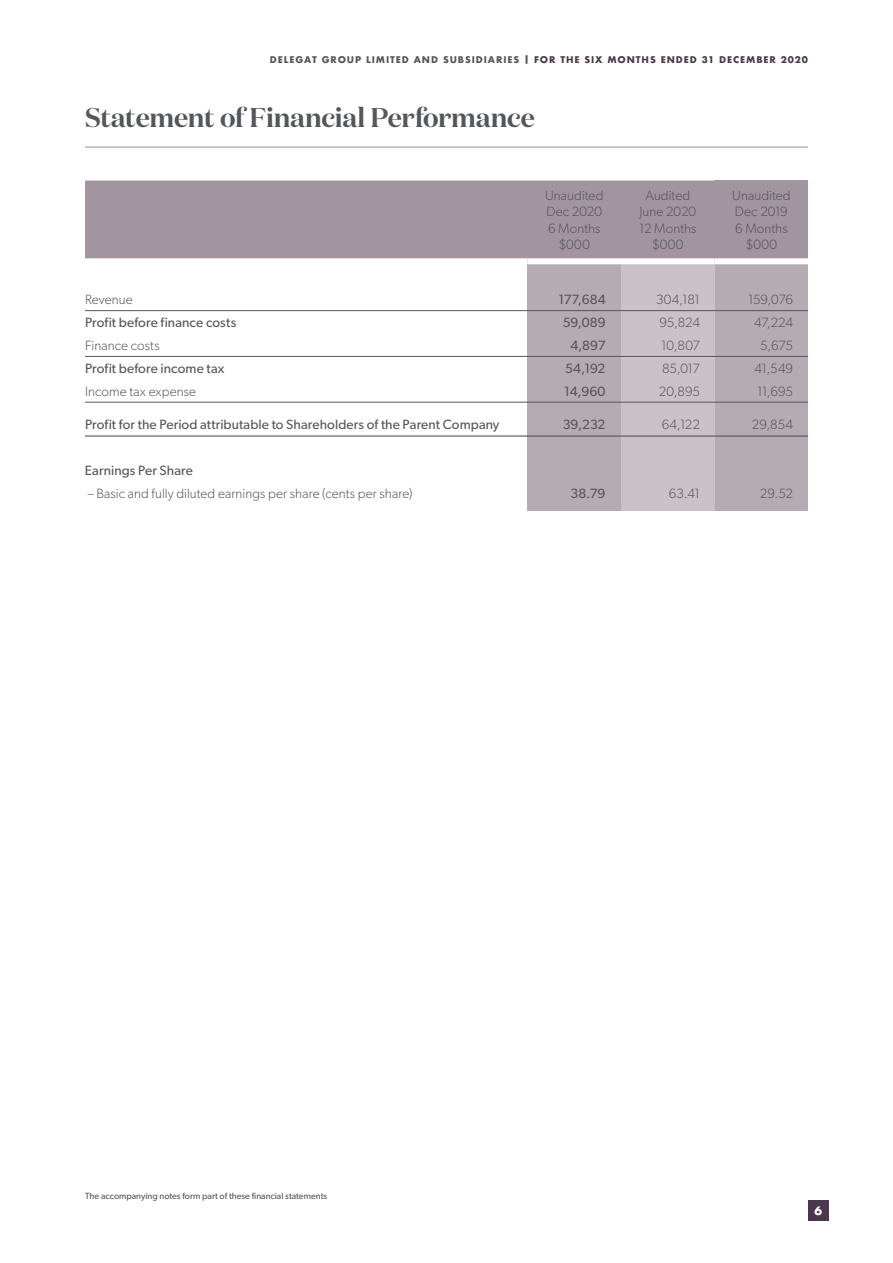
<style>
.page{position:relative;width:893px;height:1263px;background:#fff}
.page>*{position:absolute;margin:0;border:0;box-sizing:border-box;transform-origin:0 0}
.t1{font:600 27px "Domaine Display";letter-spacing:-.015em;color:#54565a}
.t2{font:300 13.5px/16.5px "Gibson";letter-spacing:.005em;color:#54565a;text-align:center}
.t3{font:13.5px "Gibson";letter-spacing:.01em;color:#54565a}
.t4{font:700 11.25px "Futura";color:#fff}
.t5{font:700 9px "Futura";letter-spacing:.1em;color:#54565a}
.t6{font:9px "Gibson";color:#54565a}
.s1{color:#4a374b}
</style>
<div class="page">
<div style="left:527px;top:248px;width:94px;height:263px;background:#b5abb2"></div>
<div style="left:714px;top:248px;width:94px;height:263px;background:#b5abb2"></div>
<div style="left:621px;top:248px;width:93px;height:263px;background:#cac2c8"></div>
<hr style="left:85px;top:146px;width:723px;height:2px;background:#9d9fa2">
<hr style="left:85px;top:310px;width:723px;height:1px;background:#54565a">
<hr style="left:85px;top:356px;width:723px;height:1px;background:#54565a">
<hr style="left:85px;top:402px;width:723px;height:1px;background:#54565a">
<hr style="left:85px;top:435px;width:723px;height:2px;background:#54565a">
<div style="left:85px;top:180px;width:630px;height:78px;background:#a2959f"></div>
<div style="left:715px;top:180px;width:93px;height:81px;background:#a2959f"></div>
<div style="left:527px;top:258px;width:94px;height:6px;background:#fff"></div>
<div style="left:621px;top:258px;width:94px;height:6px;background:#fff"></div>
<div style="left:715px;top:258px;width:93px;height:6px;background:#fff"></div>
<div style="left:808px;top:1200px;width:20px;height:20px;background:#4a374b"></div>
<p class="t5" style="left:270px;top:53px;width:539px">DELEGAT GROUP LIMITED AND SUBSIDIARIES | <span class="s1">FOR THE SIX MONTHS ENDED 31 DECEMBER 2020</span></p>
<h1 class="t1" style="left:85px;top:101px;width:451px">Statement of Financial Performance</h1>
<p class="t2" style="left:545px;top:187px;width:60px">Unaudited<br>Dec 2020<br>6 Months $000</p>
<p class="t2" style="left:639px;top:187px;width:59px">Audited<br>June 2020<br>12 Months $000</p>
<p class="t2" style="left:732px;top:187px;width:60px">Unaudited<br>Dec 2019<br>6 Months $000</p>
<p class="t2" style="left:85px;top:291px;width:49px">Revenue</p>
<p class="t3" style="left:558px;top:291px;width:49px">177,684</p>
<p class="t2" style="left:656px;top:291px;width:45px">304,181</p>
<p class="t2" style="left:748px;top:291px;width:46px">159,076</p>
<p class="t3" style="left:85px;top:314px;width:153px">Profit before finance costs</p>
<p class="t3" style="left:563px;top:314px;width:44px">59,089</p>
<p class="t2" style="left:660px;top:314px;width:42px">95,824</p>
<p class="t2" style="left:754px;top:314px;width:40px">47,224</p>
<p class="t2" style="left:85px;top:337px;width:76px">Finance costs</p>
<p class="t3" style="left:571px;top:337px;width:37px">4,897</p>
<p class="t2" style="left:661px;top:337px;width:40px">10,807</p>
<p class="t2" style="left:760px;top:337px;width:34px">5,675</p>
<p class="t3" style="left:85px;top:360px;width:141px">Profit before income tax</p>
<p class="t3" style="left:565px;top:360px;width:42px">54,192</p>
<p class="t2" style="left:662px;top:360px;width:39px">85,017</p>
<p class="t2" style="left:754px;top:360px;width:40px">41,549</p>
<p class="t2" style="left:85px;top:382px;width:113px">Income tax expense</p>
<p class="t3" style="left:564px;top:383px;width:43px">14,960</p>
<p class="t2" style="left:659px;top:382px;width:43px">20,895</p>
<p class="t2" style="left:757px;top:382px;width:37px">11,695</p>
<p class="t3" style="left:85px;top:416px;width:416px">Profit for the Period attributable to Shareholders of the Parent Company</p>
<p class="t3" style="left:563px;top:416px;width:44px">39,232</p>
<p class="t2" style="left:662px;top:416px;width:40px">64,122</p>
<p class="t2" style="left:752px;top:416px;width:43px">29,854</p>
<p class="t3" style="left:85px;top:462px;width:110px">Earnings Per Share</p>
<p class="t2" style="left:88px;top:485px;width:326px">– Basic and fully diluted earnings per share (cents per share)</p>
<p class="t3" style="left:571px;top:485px;width:36px">38.79</p>
<p class="t2" style="left:669px;top:485px;width:33px">63.41</p>
<p class="t2" style="left:760px;top:485px;width:35px">29.52</p>
<p class="t6" style="left:85px;top:1191px;width:244px">The accompanying notes form part of these financial statements</p>
<p class="t4" style="left:814px;top:1202px;width:9px">6</p>
</div>
